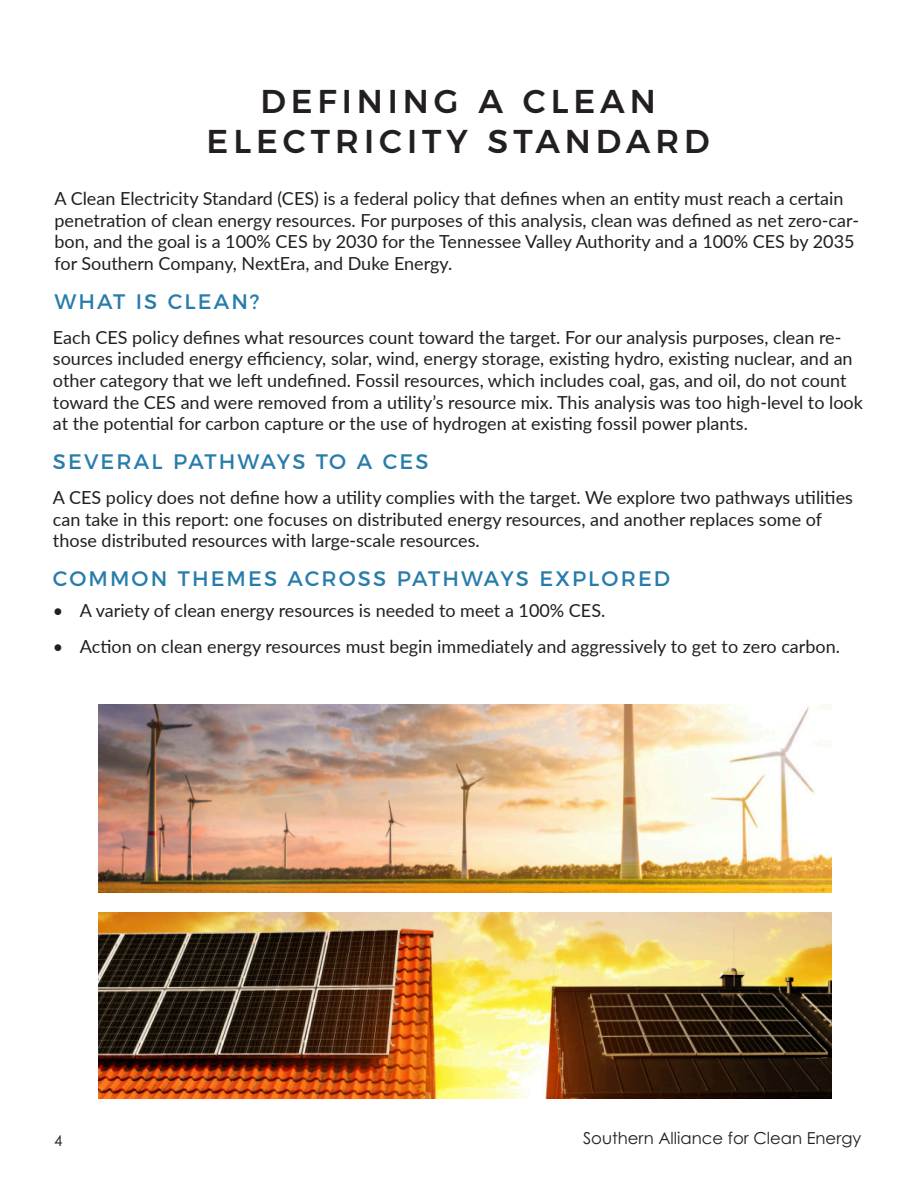
<style>
.page{position:relative;width:918px;height:1188px;background:#fff}
.page>*{position:absolute;margin:0;border:0;box-sizing:border-box;transform-origin:0 0}
.t1{font:500 33px/39.6px "Montserrat";letter-spacing:.15em;color:#231f20;text-align:center}
.Paragraph_Style_main{font:21px "Montserrat";letter-spacing:.1em;color:#287cab}
.Paragraph_Style_main-2{font:18px/21.6px "Lato";color:#231f20}
.t2{font:16.5px "Century Gothic Pro";color:#231f20}
.t3{font:15px "Century Gothic Pro";color:#231f20}
</style>
<div class="page">
<img style="left:98px;top:913px;width:734px;height:186px">
<img style="left:98px;top:705px;width:734px;height:187px">
<p class="t1" style="left:207px;top:79px;width:505px">DEFINING A CLEAN<br>ELECTRICITY STANDARD</p>
<p class="Paragraph_Style_main-2" style="left:54px;top:187px;width:806px">A Clean Electricity Standard (CES) is a federal policy that defines when an entity must reach a certain penetration of clean energy resources. For purposes of this analysis, clean was defined as net zero-car&shy;bon, and the goal is a 100% CES by 2030 for the Tennessee Valley Authority and a 100% CES by 2035 for Southern Company, NextEra, and Duke Energy.</p>
<p class="Paragraph_Style_main" style="left:54px;top:285px;width:206px">WHAT IS CLEAN?</p>
<p class="Paragraph_Style_main-2" style="left:53px;top:326px;width:812px">Each CES policy defines what resources count toward the target. For our analysis purposes, clean re&shy;sources included energy efficiency, solar, wind, energy storage, existing hydro, existing nuclear, and an other category that we left undefined. Fossil resources, which includes coal, gas, and oil, do not count toward the CES and were removed from a utility’s resource mix. This analysis was too high-level to look at the potential for carbon capture or the use of hydrogen at existing fossil power plants.</p>
<p class="Paragraph_Style_main" style="left:53px;top:445px;width:377px">SEVERAL PATHWAYS TO A CES</p>
<p class="Paragraph_Style_main-2" style="left:53px;top:486px;width:802px">A CES policy does not define how a utility complies with the target. We explore two pathways utilities can take in this report: one focuses on distributed energy resources, and another replaces some of those distributed resources with large-scale resources.</p>
<p class="Paragraph_Style_main" style="left:53px;top:562px;width:619px">COMMON THEMES ACROSS PATHWAYS EXPLORED</p>
<p class="Paragraph_Style_main-2" style="left:53px;top:599px;width:554px">• A variety of clean energy resources is needed to meet a 100% CES.</p>
<p class="Paragraph_Style_main-2" style="left:53px;top:634px;width:789px">• Action on clean energy resources must begin immediately and aggressively to get to zero carbon.</p>
<p class="t3" style="left:54px;top:1132px;width:10px">4</p>
<p class="t2" style="left:583px;top:1128px;width:280px">Southern Alliance for Clean Energy</p>
</div>
